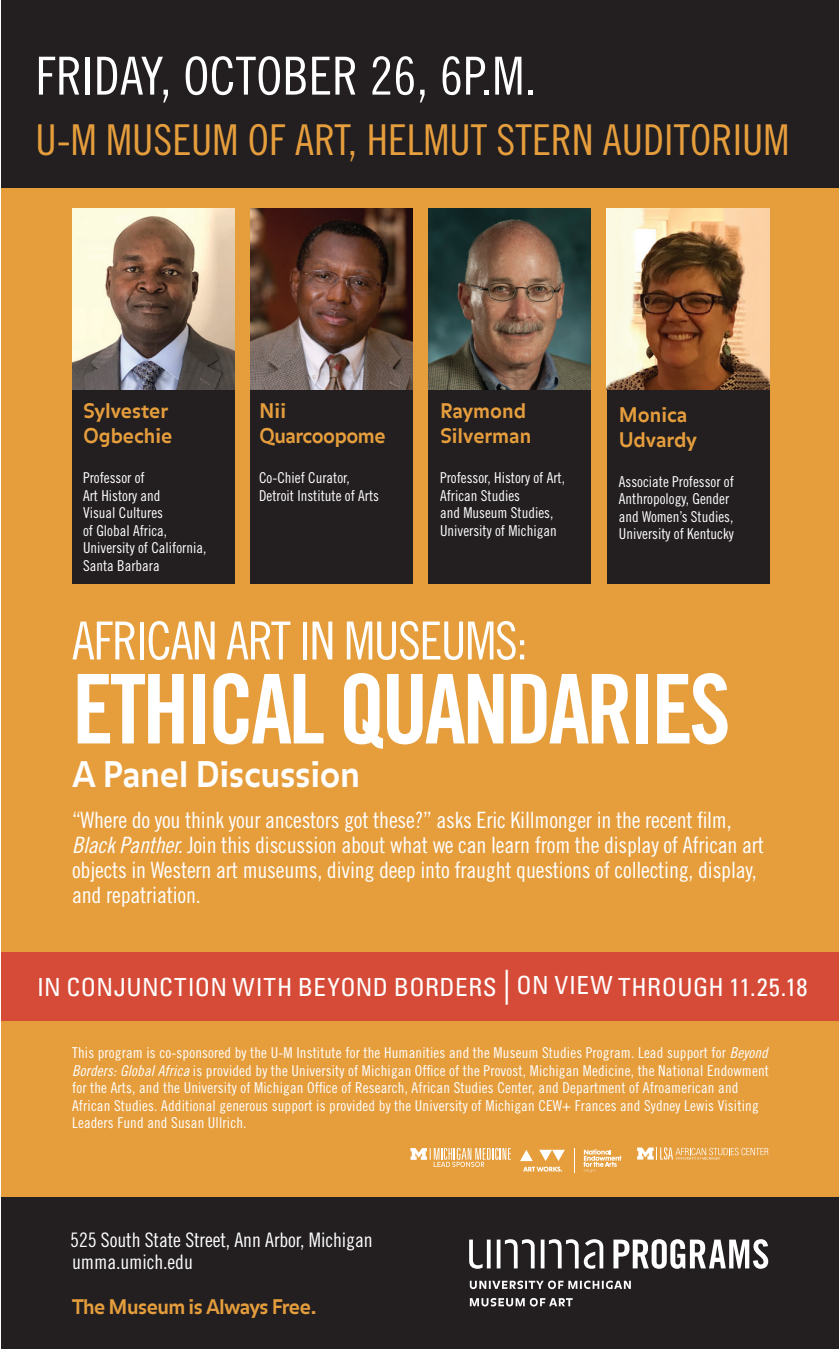
<style>
.page{position:relative;width:839px;height:1350px;background:#fff}
.page>*{position:absolute;margin:0;border:0;box-sizing:border-box;transform-origin:0 0}
.t1{font:96.25px "Trade Gothic LT Std Bd Cn 20";letter-spacing:-.04em;color:#fff}
.t2{font:52.5px "Trade Gothic LT Std Cn 18";color:#fff}
.t3{font:52.5px "Trade Gothic LT Std Cn 18";letter-spacing:-.025em;color:#fff}
.t4{font:42.5px "Trade Gothic LT Std Cn 18";color:#e69e3d}
.t5{font:700 35px "Balance";letter-spacing:-.01em;color:#fff}
.t6{font:condensed 25px "Univers LT Std";letter-spacing:.015em;color:#fff}
.t7{font:22.5px/25px "Trade Gothic LT Std Cn 18";letter-spacing:-.01em;color:#fff}
.t8{font:20px/22.5px "Trade Gothic LT Std Cn 18";letter-spacing:-.005em;color:#fff}
.t9{font:700 20px/25px "Balance Pro";letter-spacing:-.005em;color:#e69e3d}
.t10{font:700 20px/25px "Balance Pro";letter-spacing:-.025em;color:#e69e3d}
.t11{font:15px/17.5px "Trade Gothic LT Std Cn 18";letter-spacing:.01em;color:#fff}
.s1{font-family:"Trade Gothic LT Std Cn 18 Obl"}
.s2{font-size:35px}
</style>
<div class="page">
<div style="left:1px;top:1197px;width:838px;height:152px;background:#231f20"></div>
<div style="left:1px;top:0;width:838px;height:208px;background:#231f20"></div>
<div style="left:1px;top:189px;width:838px;height:1008px;background:#e69e3d"></div>
<svg style="left:470px;top:1298px;width:103px;height:9px"></svg>
<svg style="left:470px;top:1281px;width:161px;height:8px"></svg>
<svg style="left:469px;top:1240px;width:22px;height:29px"></svg>
<svg style="left:497px;top:1239px;width:38px;height:29px"></svg>
<svg style="left:541px;top:1239px;width:62px;height:30px"></svg>
<svg style="left:613px;top:1239px;width:155px;height:30px"></svg>
<div style="left:72px;top:390px;width:162px;height:194px;background:#231f20"></div>
<img style="left:72px;top:208px;width:162px;height:182px">
<div style="left:429px;top:390px;width:162px;height:194px;background:#231f20"></div>
<img style="left:429px;top:208px;width:162px;height:182px">
<div style="left:250px;top:208px;width:162px;height:376px;background:#231f20"></div>
<img style="left:250px;top:208px;width:162px;height:182px">
<div style="left:607px;top:390px;width:162px;height:194px;background:#231f20"></div>
<img style="left:607px;top:208px;width:162px;height:182px">
<div style="left:1px;top:952px;width:838px;height:69px;background:#d64b37"></div>
<svg style="left:637px;top:1147px;width:131px;height:13px"></svg>
<svg style="left:574px;top:1148px;width:1px;height:25px"></svg>
<svg style="left:520px;top:1150px;width:13px;height:11px"></svg>
<svg style="left:539px;top:1150px;width:26px;height:11px"></svg>
<svg style="left:523px;top:1167px;width:39px;height:5px"></svg>
<svg style="left:583px;top:1149px;width:38px;height:23px"></svg>
<svg style="left:410px;top:1148px;width:101px;height:19px"></svg>
<h2 class="t2" style="left:35px;top:45px;width:502px">FRIDAY, OCTOBER 26, 6P.M.</h2>
<h3 class="t4" style="left:35px;top:114px;width:755px">U-M MUSEUM OF ART, HELMUT STERN AUDITORIUM</h3>
<h3 class="t9" style="left:83px;top:399px;width:91px">Sylvester<br>Ogbechie</h3>
<p class="t11" style="left:83px;top:469px;width:125px">Professor of<br>Art History and<br>Visual Cultures<br>of Global Africa,<br>University of California,<br>Santa Barbara</p>
<h3 class="t10" style="left:259px;top:399px;width:128px">Nii<br>Quarcoopome</h3>
<p class="t11" style="left:259px;top:469px;width:121px">Co-Chief Curator,<br>Detroit Institute of Arts</p>
<h3 class="t9" style="left:440px;top:399px;width:93px">Raymond<br>Silverman</h3>
<p class="t11" style="left:440px;top:469px;width:127px">Professor, History of Art,<br>African Studies<br>and Museum Studies,<br>University of Michigan</p>
<h3 class="t9" style="left:619px;top:402px;width:80px">Monica<br>Udvardy</h3>
<p class="t11" style="left:619px;top:472px;width:117px">Associate Professor of<br>Anthropology, Gender and Women’s Studies,<br>University of Kentucky</p>
<h2 class="t3" style="left:72px;top:610px;width:457px">AFRICAN ART IN MUSEUMS:</h2>
<h1 class="t1" style="left:72px;top:651px;width:660px">ETHICAL QUANDARIES</h1>
<h3 class="t5" style="left:72px;top:754px;width:289px">A Panel Discussion</h3>
<p class="t7" style="left:72px;top:807px;width:694px">“Where do you think your ancestors got these?” asks Eric Killmonger in the recent film, <span class="s1">Black Panther.</span> Join this discussion about what we can learn from the display of African art objects in Western art museums, diving deep into fraught questions of collecting, display, and repatriation.</p>
<h3 class="t6" style="left:37px;top:971px;width:772px">IN CONJUNCTION WITH BEYOND BORDERS <span class="s2">|</span> ON VIEW THROUGH 11.25.18</h3>
<p class="t11" style="left:72px;top:1044px;width:698px">This program is co-sponsored by the U-M Institute for the Humanities and the Museum Studies Program. Lead support for <span class="s1">Beyond Borders: Global Africa</span> is provided by the University of Michigan Office of the Provost, Michigan Medicine, the National Endowment for the Arts, and the University of Michigan Office of Research, African Studies Center, and Department of Afroamerican and African Studies. Additional generous support is provided by the University of Michigan CEW+ Frances and Sydney Lewis Visiting Leaders Fund and Susan Ullrich.</p>
<h3 class="t8" style="left:70px;top:1228px;width:304px">525 South State Street, Ann Arbor, Michigan umma.umich.edu</h3>
<h3 class="t10" style="left:72px;top:1294px;width:246px">The Museum is Always Free.</h3>
</div>
